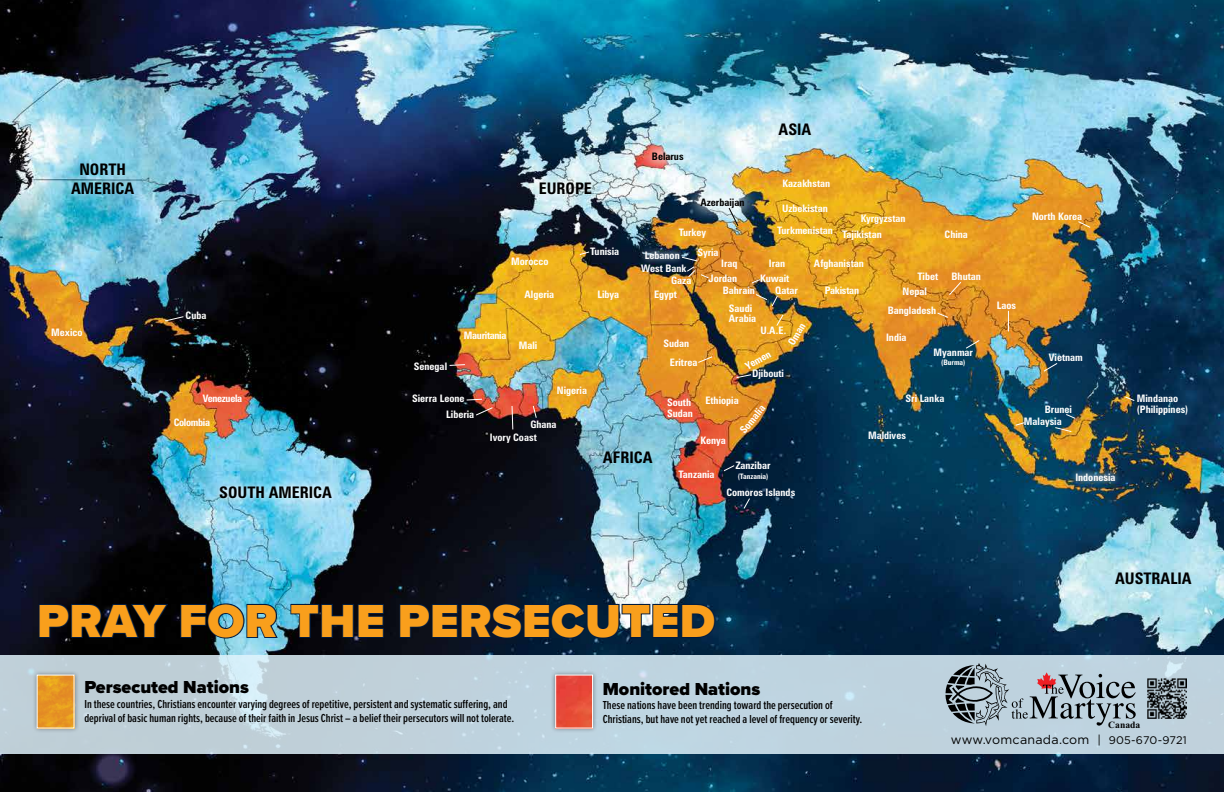
<style>
.page{position:relative;width:1224px;height:792px;background:#fff}
.page>*{position:absolute;margin:0;border:0;box-sizing:border-box;transform-origin:0 0}
.t1{font:900 48px "Proxima Nova";letter-spacing:.01em;color:#f99f1c}
.t2{font:900 18px "Proxima Nova";color:#000}
.t3{font:700 condensed 16px/19.1px "Zurich BT";color:#000;text-align:center}
.t4{font:12.5px "Gotham";letter-spacing:.02em;color:#000}
.t5{font:600 12px/14.4px "Proxima Nova Ex Cn";color:#000}
.t6{font:700 condensed 10.3px/10.3px "Zurich BT";color:#fff}
.t7{font:700 condensed 10.3px "Zurich BT";letter-spacing:-.03em;color:#fff}
.t8{font:700 condensed 10.3px "Zurich BT";color:#000}
.t9{font:700 condensed 10.3px "Zurich BT";letter-spacing:-.02em;color:#fff}
.t10{font:700 9.6px "Times New Roman";color:#000}
.t11{font:700 condensed 7.5px "Zurich BT";color:#fff}
.s1{font-size:11.8px}
.s2{font-size:11px}
</style>
<div class="page">
<img style="left:0;top:0;width:1224px;height:792px">
<svg style="left:38px;top:603px;width:132px;height:37px;background:#020813"></svg>
<img style="left:179px;top:602px;width:100px;height:38px">
<svg style="left:289px;top:603px;width:96px;height:36px;background:#0c1a2b"></svg>
<svg style="left:399px;top:602px;width:317px;height:38px;background:#152a42"></svg>
<div style="left:0;top:655px;width:1224px;height:99px;background:#bfd2de"></div>
<div style="left:32px;top:670px;width:47px;height:63px;background:#000;opacity:.4"></div>
<img style="left:39px;top:677px;width:34px;height:50px">
<div style="left:551px;top:670px;width:47px;height:63px;background:#000;opacity:.4"></div>
<img style="left:557px;top:677px;width:34px;height:50px">
<div style="left:555px;top:675px;width:38px;height:54px;border:1px solid #fff"></div>
<img style="left:1147px;top:679px;width:40px;height:39px">
<svg style="left:945px;top:663px;width:191px;height:63px"></svg>
<svg style="left:736px;top:374px;width:16px;height:5px"></svg>
<svg style="left:697px;top:356px;width:16px;height:7px"></svg>
<svg style="left:723px;top:465px;width:12px;height:7px"></svg>
<svg style="left:965px;top:339px;width:15px;height:10px"></svg>
<svg style="left:1043px;top:362px;width:15px;height:10px"></svg>
<svg style="left:164px;top:316px;width:20px;height:6px"></svg>
<svg style="left:776px;top:314px;width:8px;height:13px"></svg>
<svg style="left:751px;top:279px;width:10px;height:5px"></svg>
<svg style="left:755px;top:294px;width:23px;height:13px"></svg>
<svg style="left:948px;top:281px;width:14px;height:15px"></svg>
<svg style="left:937px;top:312px;width:12px;height:6px"></svg>
<svg style="left:1008px;top:311px;width:1px;height:20px"></svg>
<svg style="left:579px;top:251px;width:11px;height:4px"></svg>
<svg style="left:511px;top:405px;width:3px;height:25px"></svg>
<svg style="left:532px;top:405px;width:5px;height:14px"></svg>
<svg style="left:475px;top:407px;width:18px;height:9px"></svg>
<svg style="left:466px;top:398px;width:17px;height:3px"></svg>
<svg style="left:449px;top:364px;width:17px;height:2px"></svg>
<svg style="left:681px;top:256px;width:29px;height:23px"></svg>
<svg style="left:1065px;top:413px;width:11px;height:6px"></svg>
<svg style="left:1054px;top:427px;width:18px;height:5px"></svg>
<svg style="left:1015px;top:422px;width:10px;height:4px"></svg>
<svg style="left:1125px;top:396px;width:10px;height:6px"></svg>
<div style="left:639px;top:245px;width:46px;height:20px;background:#fff;opacity:.75"></div>
<div style="left:212px;top:478px;width:128px;height:29px;background:#fff;opacity:.8"></div>
<div style="left:533px;top:176px;width:64px;height:24px;background:#fff;opacity:.75"></div>
<div style="left:1069px;top:467px;width:52px;height:20px;background:#fff;opacity:.75"></div>
<div style="left:685px;top:181px;width:75px;height:42px;background:#fff;opacity:.8"></div>
<div style="left:636px;top:136px;width:64px;height:40px;background:#fff;opacity:.8"></div>
<svg style="left:1077px;top:221px;width:14px;height:7px"></svg>
<svg style="left:743px;top:498px;width:8px;height:11px"></svg>
<svg style="left:728px;top:207px;width:11px;height:20px"></svg>
<h3 class="t3" style="left:71px;top:160px;width:65px">NORTH<br>AMERICA</h3>
<p class="t6" style="left:51px;top:327px;width:33px">Mexico</p>
<p class="t6" style="left:186px;top:310px;width:22px">Cuba</p>
<p class="t7" style="left:203px;top:392px;width:41px">Venezuela</p>
<p class="t7" style="left:174px;top:417px;width:38px">Colombia</p>
<h3 class="t3" style="left:219px;top:483px;width:114px">SOUTH AMERICA</h3>
<h3 class="t3" style="left:539px;top:178px;width:55px">EUROPE</h3>
<p class="t8" style="left:652px;top:150px;width:33px">Belarus</p>
<p class="t8" style="left:701px;top:196px;width:45px">Azerbaijan</p>
<h3 class="t3" style="left:779px;top:120px;width:34px">ASIA</h3>
<p class="t6" style="left:783px;top:178px;width:49px">Kazakhstan</p>
<p class="t6" style="left:782px;top:203px;width:47px">Uzbekistan</p>
<p class="t6" style="left:861px;top:213px;width:46px">Kyrgyzstan</p>
<p class="t6" style="left:777px;top:225px;width:106px">Turkmenistan Tajikistan</p>
<p class="t6" style="left:645px;top:221px;width:63px;line-height:22.6px;text-indent:34px">Turkey<br>Lebanon</p>
<p class="t6" style="left:641px;top:263px;width:47px">West Bank</p>
<p class="t6" style="left:945px;top:229px;width:25px">China</p>
<p class="t6" style="left:590px;top:246px;width:31px">Tunisia</p>
<p class="t6" style="left:697px;top:247px;width:23px">Syria</p>
<p class="t6" style="left:511px;top:256px;width:39px">Morocco</p>
<p class="t6" style="left:814px;top:258px;width:51px">Afghanistan</p>
<p class="t6" style="left:721px;top:258px;width:18px">Iraq</p>
<p class="t6" style="left:769px;top:258px;width:18px">Iran</p>
<p class="t6" style="left:917px;top:271px;width:22px">Tibet</p>
<p class="t6" style="left:952px;top:271px;width:31px">Bhutan</p>
<p class="t6" style="left:888px;top:305px;width:50px">Bangladesh</p>
<p class="t6" style="left:760px;top:273px;width:31px">Kuwait</p>
<p class="t6" style="left:671px;top:275px;width:22px">Gaza</p>
<p class="t6" style="left:709px;top:273px;width:30px">Jordan</p>
<p class="t6" style="left:729px;top:303px;width:29px">Saudi<br>Arabia</p>
<p class="t6" style="left:723px;top:286px;width:34px">Bahrain</p>
<p class="t6" style="left:775px;top:286px;width:24px">Qatar</p>
<p class="t9" style="left:825px;top:285px;width:36px">Pakistan</p>
<p class="t6" style="left:903px;top:287px;width:26px">Nepal</p>
<p class="t6" style="left:886px;top:332px;width:22px">India</p>
<p class="t6" style="left:525px;top:289px;width:31px">Algeria</p>
<p class="t6" style="left:654px;top:289px;width:24px">Egypt</p>
<p class="t6" style="left:597px;top:289px;width:23px">Libya</p>
<p class="t6" style="left:786px;top:341px;width:25px;rotate:-60deg">Oman</p>
<p class="t6" style="left:761px;top:326px;width:27px">U.A.E.</p>
<p class="t7" style="left:464px;top:329px;width:44px">Mauritania</p>
<p class="t6" style="left:519px;top:340px;width:20px">Mali</p>
<p class="t6" style="left:663px;top:338px;width:27px">Sudan</p>
<p class="t6" style="left:934px;top:347px;width:41px">Myanmar</p>
<p class="t11" style="left:941px;top:358px;width:26px">(Burma)</p>
<p class="t6" style="left:906px;top:393px;width:40px">Sri Lanka</p>
<p class="t6" style="left:744px;top:362px;width:29px;rotate:-29deg">Yemen</p>
<p class="t6" style="left:670px;top:357px;width:29px">Eritrea</p>
<p class="t6" style="left:414px;top:362px;width:35px">Senegal</p>
<p class="t6" style="left:446px;top:391px;width:29px;line-height:15.7px;text-indent:-34px">Sierra Leone<br>Liberia</p>
<p class="t6" style="left:752px;top:369px;width:34px">Djibouti</p>
<p class="t6" style="left:557px;top:385px;width:32px">Nigeria</p>
<p class="t6" style="left:705px;top:395px;width:35px">Ethiopia</p>
<p class="t6" style="left:667px;top:398px;width:27px">South<br>Sudan</p>
<p class="t6" style="left:738px;top:429px;width:35px;rotate:-51deg">Somalia</p>
<p class="t6" style="left:530px;top:419px;width:28px">Ghana</p>
<p class="t6" style="left:868px;top:431px;width:39px">Maldives</p>
<p class="t6" style="left:490px;top:432px;width:48px">Ivory Coast</p>
<p class="t6" style="left:701px;top:436px;width:27px">Kenya</p>
<h3 class="t3" style="left:603px;top:447px;width:51px">AFRICA</h3>
<p class="t6" style="left:679px;top:469px;width:38px">Tanzania</p>
<p class="t6" style="left:736px;top:460px;width:36px">Zanzibar</p>
<p class="t11" style="left:738px;top:471px;width:32px">(Tanzania)</p>
<p class="t6" style="left:726px;top:487px;width:70px">Comoros Islands</p>
<p class="t6" style="left:1032px;top:211px;width:52px">North Korea</p>
<p class="t6" style="left:997px;top:300px;width:21px">Laos</p>
<p class="t6" style="left:1049px;top:352px;width:35px">Vietnam</p>
<p class="t6" style="left:1045px;top:404px;width:29px">Brunei</p>
<p class="t6" style="left:1024px;top:416px;width:39px">Malaysia</p>
<p class="t6" style="left:1075px;top:472px;width:42px">Indonesia</p>
<p class="t6" style="left:1137px;top:393px;width:53px">Mindanao (Philippines)</p>
<h1 class="t1" style="left:37px;top:585px;width:680px">PRAY FOR THE PERSECUTED</h1>
<h2 class="t2" style="left:84px;top:674px;width:166px">Persecuted Nations</h2>
<p class="t5" style="left:84px;top:696px;width:432px">In these countries, Christians encounter varying degrees of repetitive, persistent and systematic suffering, and deprival of basic human rights, because of their faith in Jesus Christ – a belief their persecutors will not tolerate.</p>
<h2 class="t2" style="left:603px;top:675px;width:159px">Monitored Nations</h2>
<p class="t5" style="left:603px;top:698px;width:261px">These nations have been trending toward the persecution of<br>Christians, but have not yet reached a level of frequency or severity.</p>
<h3 class="t3" style="left:1115px;top:569px;width:78px">AUSTRALIA</h3>
<p class="t10" style="left:1108px;top:719px;width:34px">Canada</p>
<p class="t4" style="left:951px;top:732px;width:238px">www.vomcanada.com <span class="s1">|</span> <span class="s2">905-670-9721</span></p>
</div>
